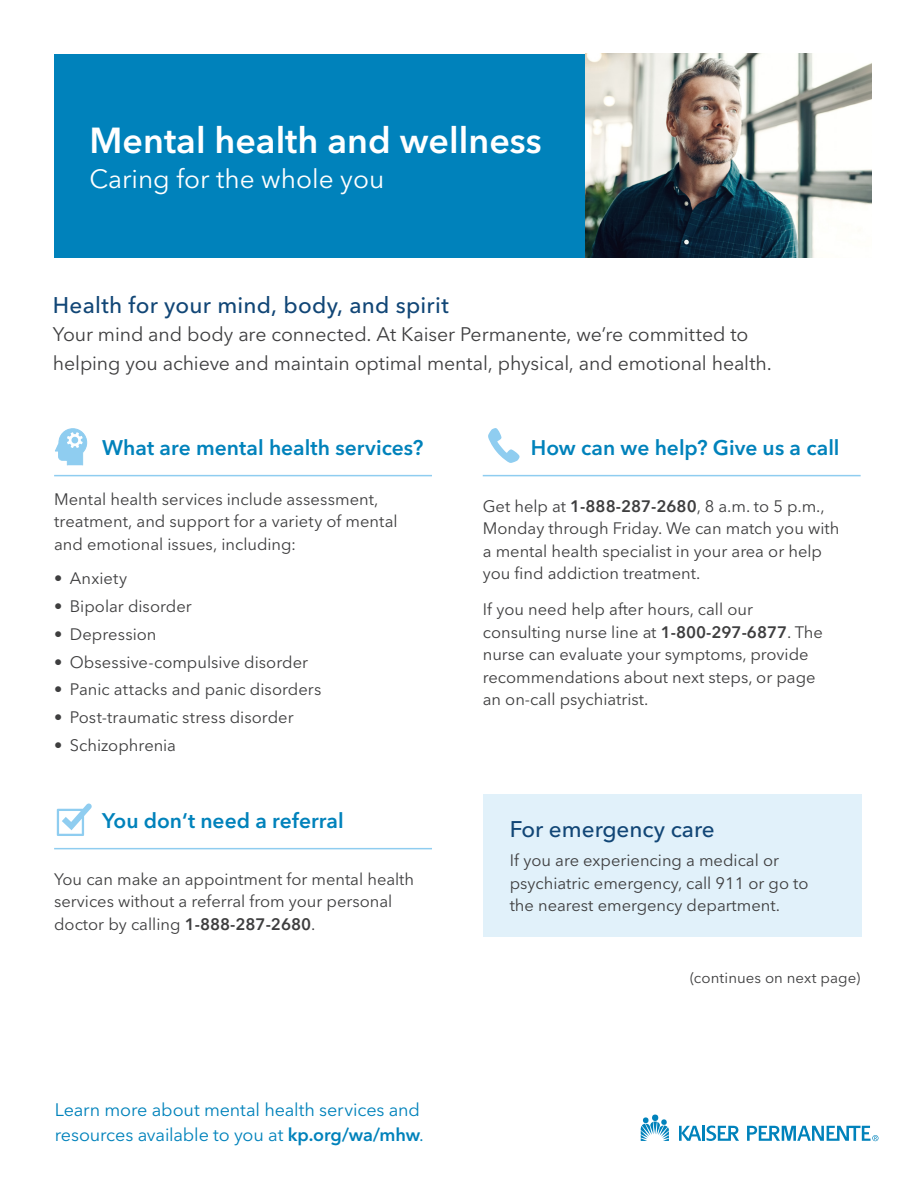
<style>
.page{position:relative;width:918px;height:1188px;background:#fff}
.page>*{position:absolute;margin:0;border:0;box-sizing:border-box;transform-origin:0 0}
.t1{font:600 35.85px "Avenir Next LT Pro";color:#fff}
.t2{font:26.25px "Avenir Next LT Pro";color:#fff}
.Intro_copy{font:500 22.5px "Avenir Next LT Pro";letter-spacing:.01em;color:#114676}
.subhead_w_lines{font:600 21px "Avenir Next LT Pro";color:#0082bb}
.Intro_copy-2{font:19.5px/28.5px "Avenir Next LT Pro";letter-spacing:-.005em;color:#3e3e3f}
.Paragraph_Header{font:18px/25.5px "Avenir Next LT Pro";letter-spacing:-.01em;color:#0082bb}
.Body_Copy{font:16.5px/22.5px "Avenir Next LT Pro";color:#3e3e3f}
.Form_Body_-_Dental_t{font:15px "Avenir Next LT Pro";letter-spacing:.005em;color:#3e3e3f}
.s1{font-weight:600}
</style>
<div class="page">
<div style="left:54px;top:54px;width:534px;height:203px;background:#0082bb"></div>
<img style="left:585px;top:54px;width:286px;height:203px">
<svg style="left:641px;top:1115px;width:28px;height:26px"></svg>
<hr style="left:702px;top:1126px;width:3px;height:15px;background:#0082bb">
<svg style="left:679px;top:1126px;width:22px;height:15px"></svg>
<svg style="left:707px;top:1126px;width:32px;height:15px"></svg>
<svg style="left:747px;top:1126px;width:131px;height:15px"></svg>
<hr style="left:54px;top:848px;width:378px;height:1px;background:#8fcdf0">
<hr style="left:54px;top:475px;width:378px;height:1px;background:#8fcdf0">
<svg style="left:57px;top:804px;width:35px;height:32px"></svg>
<svg style="left:55px;top:428px;width:32px;height:38px"></svg>
<div style="left:483px;top:794px;width:378px;height:142px;background:#e1f1fa"></div>
<hr style="left:483px;top:475px;width:378px;height:1px;background:#8fcdf0">
<svg style="left:488px;top:428px;width:32px;height:35px"></svg>
<p class="t1" style="left:90px;top:119px;width:454px">Mental health and wellness</p>
<p class="t2" style="left:90px;top:163px;width:296px">Caring for the whole you</p>
<p class="Intro_copy" style="left:53px;top:292px;width:397px">Health for your mind, body, and spirit</p>
<p class="Intro_copy-2" style="left:53px;top:320px;width:720px">Your mind and body are connected. At Kaiser Permanente, we’re committed to helping you achieve and maintain optimal mental, physical, and emotional health.</p>
<p class="subhead_w_lines" style="left:102px;top:435px;width:323px">What are mental health services?</p>
<p class="Body_Copy" style="left:54px;top:488px;width:345px">Mental health services include assessment, treatment, and support for a variety of mental and emotional issues, including:</p>
<p class="Body_Copy" style="left:54px;top:567px;width:74px">• Anxiety</p>
<p class="Body_Copy" style="left:54px;top:595px;width:139px">• Bipolar disorder</p>
<p class="Body_Copy" style="left:54px;top:623px;width:104px">• Depression</p>
<p class="Body_Copy" style="left:54px;top:651px;width:255px">• Obsessive-compulsive disorder</p>
<p class="Body_Copy" style="left:54px;top:678px;width:269px">• Panic attacks and panic disorders</p>
<p class="Body_Copy" style="left:54px;top:706px;width:241px">• Post-traumatic stress disorder</p>
<p class="Body_Copy" style="left:54px;top:734px;width:124px">• Schizophrenia</p>
<p class="subhead_w_lines" style="left:102px;top:808px;width:243px">You don‘t need a referral</p>
<p class="Body_Copy" style="left:54px;top:868px;width:362px">You can make an appointment for mental health services without a referral from your personal doctor by calling <span class="s1">1-888-287-2680</span>.</p>
<p class="Paragraph_Header" style="left:55px;top:1097px;width:371px">Learn more about mental health services and resources available to you at <span class="s1">kp.org/wa/mhw</span>.</p>
<p class="subhead_w_lines" style="left:531px;top:435px;width:310px">How can we help? Give us a call</p>
<p class="Body_Copy" style="left:483px;top:495px;width:358px">Get help at <span class="s1">1-888-287-2680</span>, 8 a.m. to 5 p.m., Monday through Friday. We can match you with a mental health specialist in your area or help you find addiction treatment.</p>
<p class="Body_Copy" style="left:483px;top:598px;width:342px">If you need help after hours, call our consulting nurse line at <span class="s1">1-800-297-6877</span>. The nurse can evaluate your symptoms, provide recommendations about next steps, or page an on-call psychiatrist.</p>
<p class="Intro_copy" style="left:510px;top:816px;width:206px">For emergency care</p>
<p class="Body_Copy" style="left:510px;top:849px;width:300px">If you are experiencing a medical or psychiatric emergency, call 911 or go to the nearest emergency department.</p>
<p class="Form_Body_-_Dental_t" style="left:690px;top:969px;width:172px">(continues on next page)</p>
</div>
